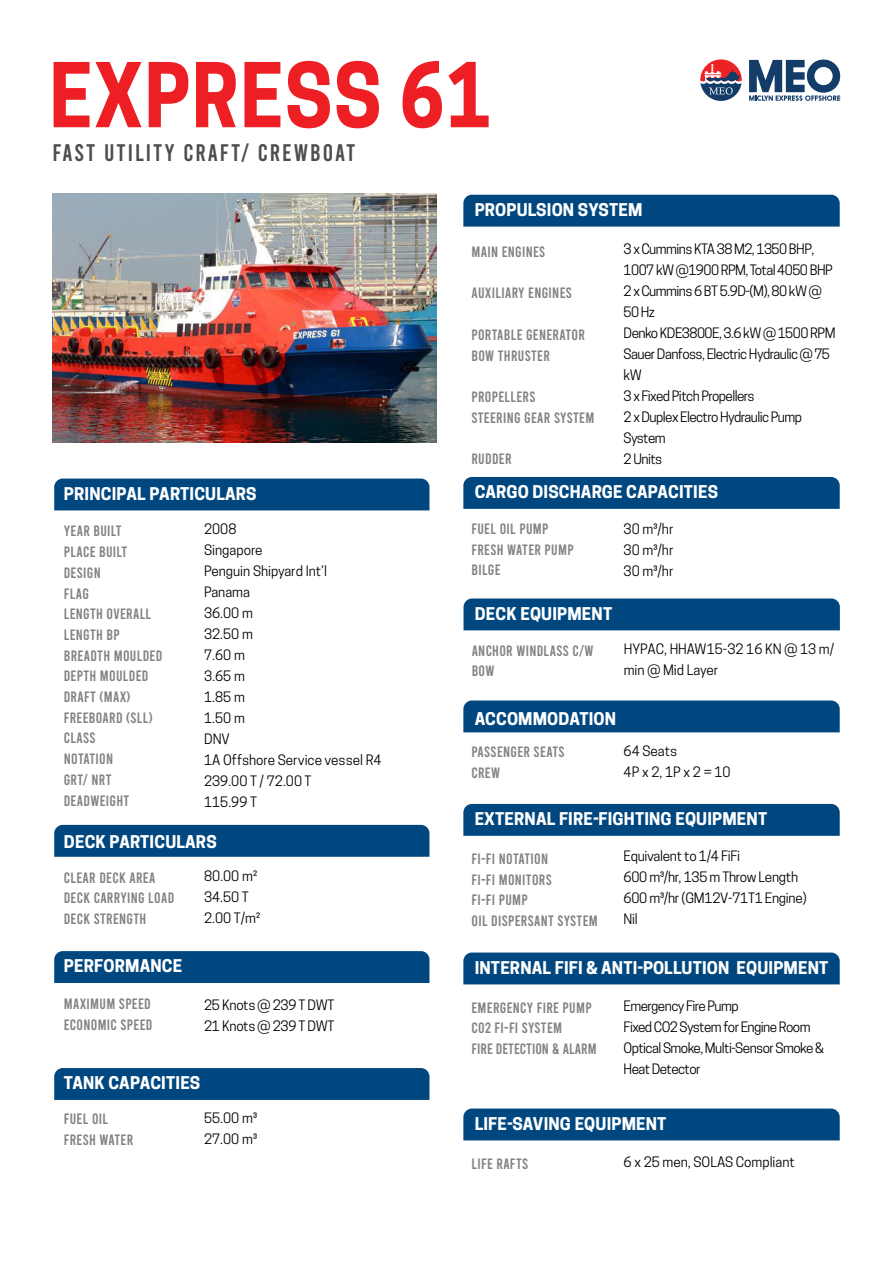
<style>
.page{position:relative;width:893px;height:1263px;background:#fff}
.page>*{position:absolute;margin:0;border:0;box-sizing:border-box;transform-origin:0 0}
.t1{font:700 83.7px "Cooper Hewitt";letter-spacing:.02em;color:#ed1f24;scale:.9 1}
.t2{font:24px "Bebas";letter-spacing:.085em;color:#4d4c4f}
.t3{font:700 16.5px "Cooper Hewitt";letter-spacing:.01em;color:#fff}
.t4{font:15px/20.7px "Bebas";letter-spacing:.02em;color:#828284}
.t5{font:15px "Bebas";color:#828284}
.t6{font:13.5px/21px "Cooper Hewitt";letter-spacing:-.04em;color:#000}
.t7{font:13.5px/21px "Cooper Hewitt";color:#000}
.t8{font:13.5px "Cooper Hewitt";letter-spacing:-.02em;color:#000}
</style>
<div class="page">
<img style="left:52px;top:193px;width:384px;height:249px">
<div style="left:463px;top:195px;width:377px;height:32px;background:#004780"></div>
<div style="left:463px;top:477px;width:377px;height:32px;background:#004780"></div>
<div style="left:463px;top:700px;width:377px;height:32px;background:#004780"></div>
<div style="left:464px;top:598px;width:376px;height:32px;background:#004780"></div>
<div style="left:463px;top:804px;width:377px;height:32px;background:#004780"></div>
<div style="left:463px;top:952px;width:377px;height:32px;background:#004780"></div>
<div style="left:463px;top:1108px;width:377px;height:32px;background:#004780"></div>
<div style="left:54px;top:825px;width:375px;height:32px;background:#004780"></div>
<div style="left:54px;top:951px;width:375px;height:32px;background:#004780"></div>
<svg style="left:54px;top:1068px;width:375px;height:32px;background:#014880"></svg>
<div style="left:54px;top:479px;width:375px;height:31px;background:#004780"></div>
<svg style="left:700px;top:59px;width:42px;height:42px"></svg>
<svg style="left:749px;top:60px;width:91px;height:41px"></svg>
<p class="t1" style="left:49px;top:46px;width:493px">EXPRESS 61</p>
<p class="t2" style="left:52px;top:140px;width:22px">FAST</p>
<p class="t2" style="left:104px;top:140px;width:11px">UTILITY</p>
<p class="t2" style="left:183px;top:140px;width:124px">CRAFT/ CREWBOAT</p>
<p class="t3" style="left:475px;top:200px;width:169px">PROPULSION SYSTEM</p>
<p class="t3" style="left:64px;top:484px;width:194px">PRINCIPAL PARTICULARS</p>
<p class="t4" style="left:64px;top:521px;width:59px">YEAR BUILT</p>
<p class="t4" style="left:64px;top:541px;width:65px">PLACE BUILT</p>
<p class="t4" style="left:64px;top:562px;width:38px">DESIGN</p>
<p class="t4" style="left:64px;top:583px;width:27px">FLAG</p>
<p class="t4" style="left:64px;top:604px;width:89px">LENGTH OVERALL</p>
<p class="t4" style="left:64px;top:624px;width:57px">LENGTH BP</p>
<p class="t4" style="left:64px;top:645px;width:100px">BREADTH MOULDED</p>
<p class="t4" style="left:64px;top:666px;width:86px">DEPTH MOULDED</p>
<p class="t4" style="left:64px;top:686px;width:68px">DRAFT (MAX)</p>
<p class="t4" style="left:64px;top:707px;width:90px">FREEBOARD (SLL)</p>
<p class="t4" style="left:64px;top:728px;width:33px">CLASS</p>
<p class="t4" style="left:64px;top:748px;width:51px">NOTATION</p>
<p class="t4" style="left:64px;top:769px;width:35px">GRT/ NRT</p>
<p class="t4" style="left:64px;top:790px;width:67px">DEADWEIGHT</p>
<p class="t6" style="left:204px;top:519px;width:34px">2008</p>
<p class="t7" style="left:204px;top:540px;width:60px">Singapore</p>
<p class="t7" style="left:204px;top:561px;width:124px">Penguin Shipyard Int’l</p>
<p class="t6" style="left:204px;top:582px;width:47px">Panama</p>
<p class="t6" style="left:204px;top:603px;width:50px">36.00 m</p>
<p class="t6" style="left:204px;top:624px;width:50px">32.50 m</p>
<p class="t6" style="left:204px;top:645px;width:42px">7.60 m</p>
<p class="t6" style="left:204px;top:666px;width:42px">3.65 m</p>
<p class="t6" style="left:204px;top:687px;width:42px">1.85 m</p>
<p class="t6" style="left:204px;top:708px;width:42px">1.50 m</p>
<p class="t6" style="left:204px;top:729px;width:27px">DNV</p>
<p class="t7" style="left:204px;top:750px;width:179px">1A Offshore Service vessel R4</p>
<p class="t6" style="left:204px;top:771px;width:109px">239.00 T / 72.00 T</p>
<p class="t6" style="left:204px;top:792px;width:54px">115.99 T</p>
<p class="t3" style="left:64px;top:832px;width:154px">DECK PARTICULARS</p>
<p class="t4" style="left:64px;top:867px;width:93px">CLEAR DECK AREA</p>
<p class="t4" style="left:64px;top:888px;width:112px">DECK CARRYING LOAD</p>
<p class="t4" style="left:64px;top:908px;width:84px">DECK STRENGTH</p>
<p class="t3" style="left:64px;top:956px;width:120px">PERFORMANCE</p>
<p class="t4" style="left:64px;top:993px;width:63px">MAXIMUM SPEE</p>
<p class="t4" style="left:144px;top:993px;width:8px">D</p>
<p class="t4" style="left:64px;top:1014px;width:64px">ECONOMIC SPEE</p>
<p class="t4" style="left:146px;top:1014px;width:8px">D</p>
<p class="t6" style="left:204px;top:865px;width:54px">80.00 m²</p>
<p class="t6" style="left:204px;top:886px;width:46px">34.50 T</p>
<p class="t6" style="left:204px;top:907px;width:58px">2.00 T/m²</p>
<p class="t8" style="left:204px;top:997px;width:132px">25 Knots @ 239 T DWT</p>
<p class="t8" style="left:204px;top:1018px;width:132px">21 Knots @ 239 T DWT</p>
<p class="t3" style="left:64px;top:1073px;width:138px">TANK CAPACITIES</p>
<p class="t4" style="left:64px;top:1109px;width:46px">FUEL OIL</p>
<p class="t4" style="left:64px;top:1129px;width:71px">FRESH WATER</p>
<p class="t6" style="left:204px;top:1107px;width:54px">55.00 m³</p>
<p class="t6" style="left:204px;top:1128px;width:54px">27.00 m³</p>
<p class="t4" style="left:471px;top:241px;width:75px">MAIN ENGINES</p>
<p class="t4" style="left:471px;top:283px;width:102px">AUXILIARY ENGINES</p>
<p class="t4" style="left:471px;top:324px;width:115px">PORTABLE GENERATOR</p>
<p class="t4" style="left:471px;top:345px;width:80px">BOW THRUSTER</p>
<p class="t4" style="left:471px;top:386px;width:66px">PROPELLERS</p>
<p class="t4" style="left:471px;top:407px;width:116px">STEERING GEAR SYSTEM</p>
<p class="t4" style="left:471px;top:448px;width:42px">RUDDER</p>
<p class="t6" style="left:624px;top:238px;width:211px">3 x Cummins KTA 38 M2, 1350 BHP,<br>1007 kW @1900 RPM, Total 4050 BHP</p>
<p class="t6" style="left:624px;top:280px;width:200px">2 x Cummins 6 BT 5.9D-(M), 80 kW @<br>50 Hz</p>
<p class="t6" style="left:624px;top:322px;width:213px">Denko KDE3800E, 3.6 kW @ 1500 RPM</p>
<p class="t6" style="left:624px;top:343px;width:208px">Sauer Danfoss, Electric Hydraulic @ 75 kW</p>
<p class="t6" style="left:624px;top:385px;width:132px">3 x Fixed Pitch Propellers</p>
<p class="t6" style="left:624px;top:406px;width:180px">2 x Duplex Electro Hydraulic Pump<br>System</p>
<p class="t6" style="left:624px;top:448px;width:40px">2 Units</p>
<p class="t3" style="left:475px;top:482px;width:245px">CARGO DISCHARGE CAPACITIES</p>
<p class="t4" style="left:471px;top:518px;width:70px">FUEL OIL PUMP</p>
<p class="t4" style="left:471px;top:539px;width:95px">FRESH WATER PUMP</p>
<p class="t4" style="left:471px;top:560px;width:29px">BILGE</p>
<p class="t3" style="left:475px;top:604px;width:139px">DECK EQUIPMENT</p>
<p class="t4" style="left:472px;top:640px;width:123px">ANCHOR WINDLASS C/W<br>BOW</p>
<p class="t6" style="left:624px;top:518px;width:51px">30 m³/hr</p>
<p class="t6" style="left:624px;top:539px;width:51px">30 m³/hr</p>
<p class="t6" style="left:624px;top:560px;width:51px">30 m³/hr</p>
<p class="t7" style="left:624px;top:638px;width:212px">HYPAC, HHAW15-32 16 KN @ 13 m/ min @ Mid Layer</p>
<p class="t3" style="left:475px;top:709px;width:143px">ACCOMMODATION</p>
<p class="t4" style="left:471px;top:742px;width:95px">PASSENGER SEATS</p>
<p class="t4" style="left:471px;top:762px;width:30px">CREW</p>
<p class="t6" style="left:624px;top:740px;width:55px">64 Seats</p>
<p class="t6" style="left:624px;top:761px;width:109px">4P x 2, 1P x 2 = 10</p>
<p class="t3" style="left:475px;top:809px;width:294px">EXTERNAL FIRE-FIGHTING EQUIPMENT</p>
<p class="t4" style="left:471px;top:848px;width:78px">FI-FI NOTATION</p>
<p class="t4" style="left:471px;top:869px;width:82px">FI-FI MONITORS</p>
<p class="t4" style="left:471px;top:890px;width:49px">FI-FI PUMP</p>
<p class="t4" style="left:471px;top:910px;width:119px">OIL DISPERSANT SYSTEM</p>
<p class="t8" style="left:624px;top:848px;width:118px">Equivalent to 1/4 FiFi</p>
<p class="t8" style="left:624px;top:869px;width:176px">600 m³/hr, 135 m Throw Length</p>
<p class="t8" style="left:624px;top:890px;width:185px">600 m³/hr (GM12V-71T1 Engine)</p>
<p class="t6" style="left:624px;top:908px;width:16px">Nil</p>
<p class="t3" style="left:475px;top:958px;width:355px">INTERNAL FIFI &amp; ANTI-POLLUTION EQUIPMENT</p>
<p class="t4" style="left:471px;top:997px;width:113px">EMERGENCY FIRE PUMP</p>
<p class="t4" style="left:471px;top:1018px;width:84px">CO2 FI-FI SYSTEM</p>
<p class="t5" style="left:471px;top:1041px;width:125px">FIRE DETECTION &amp; ALARM</p>
<p class="t6" style="left:624px;top:996px;width:116px">Emergency Fire Pump</p>
<p class="t6" style="left:624px;top:1017px;width:188px">Fixed CO2 System for Engine Room</p>
<p class="t6" style="left:624px;top:1038px;width:202px">Optical Smoke, Multi-Sensor Smoke &amp;<br>Heat Detector</p>
<p class="t3" style="left:475px;top:1114px;width:193px">LIFE-SAVING EQUIPMENT</p>
<p class="t4" style="left:471px;top:1153px;width:58px">LIFE RAFTS</p>
<p class="t7" style="left:624px;top:1151px;width:173px">6 x 25 men, SOLAS Compliant</p>
</div>
